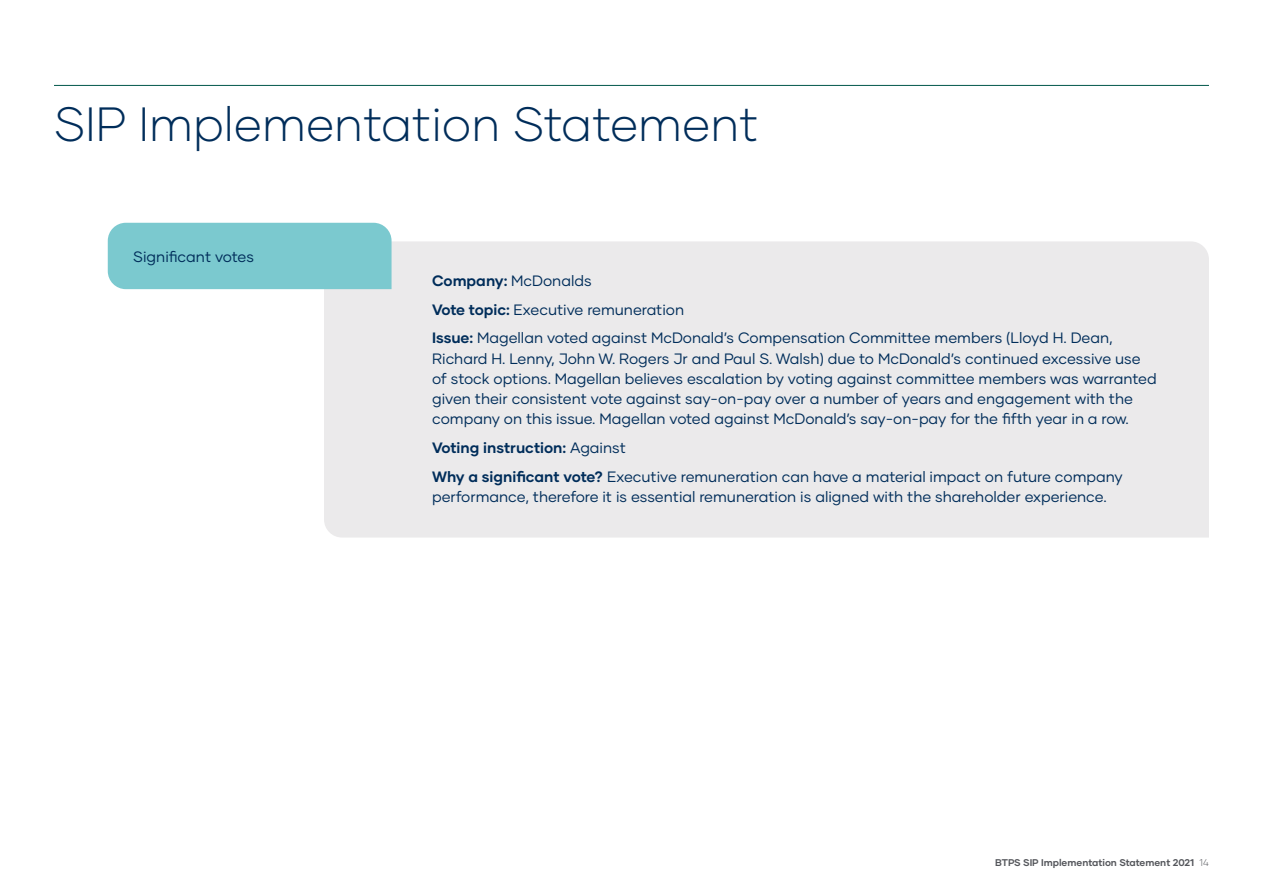
<style>
.page{position:relative;width:1263px;height:893px;background:#fff}
.page>*{position:absolute;margin:0;border:0;box-sizing:border-box;transform-origin:0 0}
.t1{font:300 48px "Gilmer";color:#002d5a}
.t2{font:15px/28.8px "Gilmer";color:#002d5a}
.t3{font:700 9.75px "Gilmer";color:#54565b}
.s1{font-weight:700}
.s2{font-weight:300}
</style>
<div class="page">
<div style="left:324px;top:241px;width:885px;height:297px;background:#ebeaeb"></div>
<hr style="left:54px;top:85px;width:1155px;height:1px;background:#00574a">
<div style="left:108px;top:223px;width:284px;height:66px;background:#7bc9cf"></div>
<h1 class="t1" style="left:54px;top:95px;width:706px">SIP Implementation Statement</h1>
<p class="t2" style="left:133px;top:242px;width:122px">Significant votes</p>
<p class="t2" style="left:432px;top:266px;width:682px"><span class="s1">Company:</span> McDonalds<br><span class="s1">Vote topic:</span> Executive remuneration<br><span class="s1">Issue:</span> Magellan voted against McDonald’s Compensation Committee members (Lloyd H. Dean,</p>
<p class="t2" style="left:432px;top:348px;width:726px;line-height:20.2px">Richard H. Lenny, John W. Rogers Jr and Paul S. Walsh) due to McDonald’s continued excessive use of stock options. Magellan believes escalation by voting against committee members was warranted given their consistent vote against say-on-pay over a number of years and engagement with the company on this issue. Magellan voted against McDonald’s say-on-pay for the fifth year in a row.</p>
<p class="t2" style="left:432px;top:433px;width:692px"><span class="s1">Voting instruction:</span> Against<br><span class="s1">Why a significant vote?</span> Executive remuneration can have a material impact on future company</p>
<p class="t2" style="left:432px;top:482px;width:676px">performance, therefore it is essential remuneration is aligned with the shareholder experience.</p>
<p class="t3" style="left:995px;top:857px;width:215px">BTPS SIP Implementation Statement 2021 <span class="s2">14</span></p>
</div>
